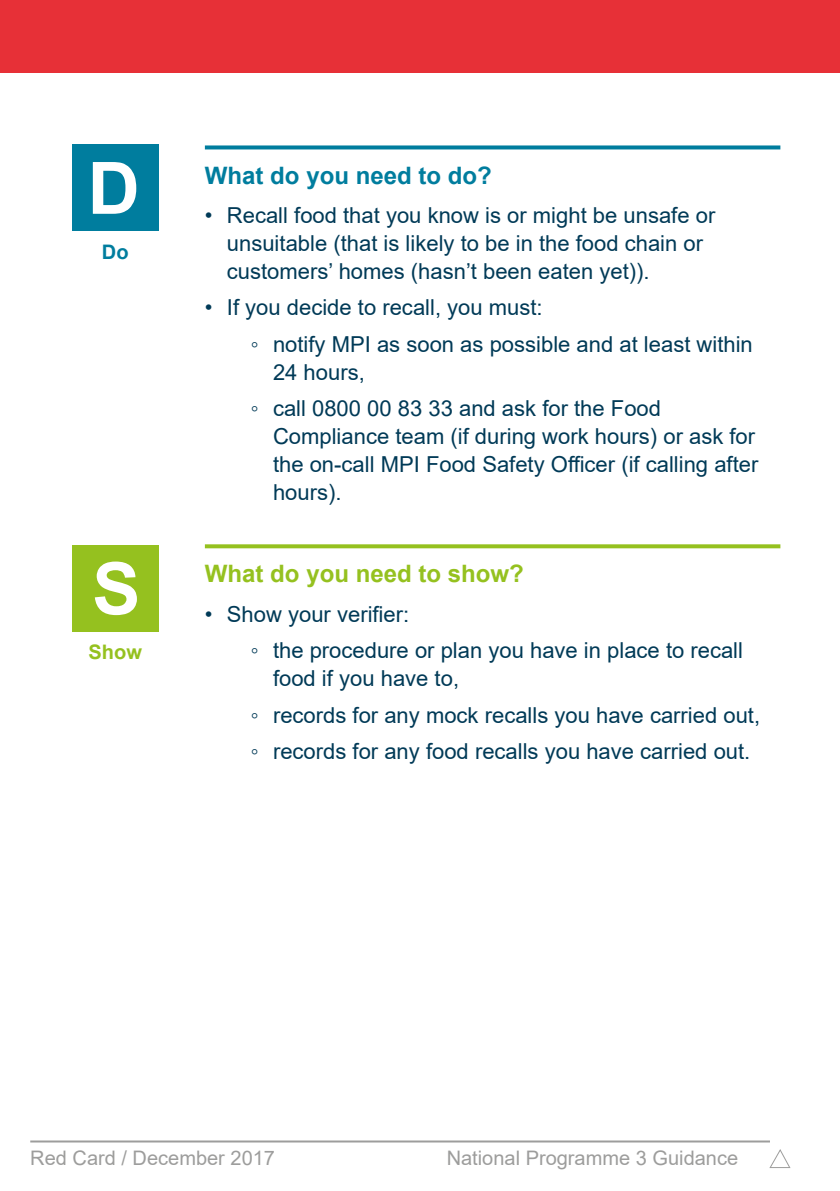
<style>
.page{position:relative;width:840px;height:1191px;background:#fff}
.page>*{position:absolute;margin:0;border:0;box-sizing:border-box;transform-origin:0 0}
.t1{font:700 24px "Arial";color:#95c11f}
.t2{font:700 24px "Arial";color:#007d9e}
.t3{font:22px/36.4px "Arial";color:#003a57}
.t4{font:20px "Arial";color:#9d9d9c}
.t5{font:700 20px "Arial";color:#95c11f}
.t6{font:700 20px "Arial";color:#007d9e}
</style>
<div class="page">
<hr style="left:30px;top:1140px;width:739px;height:2px;background:#9d9d9c">
<div style="left:0;top:0;width:839px;height:72px;background:#e73037"></div>
<div style="left:72px;top:545px;width:86px;height:86px;background:#95c11f"></div>
<svg style="left:95px;top:561px;width:42px;height:54px"></svg>
<svg style="left:205px;top:145px;width:575px;height:4px;background:#1e8ca9"></svg>
<svg style="left:205px;top:544px;width:575px;height:4px;background:#9dc631"></svg>
<div style="left:72px;top:145px;width:86px;height:86px;background:#007d9e"></div>
<svg style="left:93px;top:162px;width:43px;height:52px"></svg>
<svg style="left:769px;top:1149px;width:21px;height:19px"></svg>
<p class="t6" style="left:102px;top:238px;width:28px">Do</p>
<p class="t5" style="left:88px;top:637px;width:55px">Show</p>
<p class="t2" style="left:205px;top:158px;width:288px">What do you need to do?</p>
<p class="t3" style="left:227px;top:201px;width:489px;line-height:28px;text-indent:-22px">• Recall food that you know is or might be unsafe or unsuitable (that is likely to be in the food chain or customers’ homes (hasn’t been eaten yet)).</p>
<p class="t3" style="left:251px;top:289px;width:503px;text-indent:-46px">• If you decide to recall, you must:<br>◦ notify MPI as soon as possible and at least within</p>
<p class="t3" style="left:251px;top:354px;width:411px;text-indent:22px">24 hours,<br>◦ call 0800 00 83 33 and ask for the Food</p>
<p class="t3" style="left:273px;top:422px;width:486px;line-height:28px">Compliance team (if during work hours) or ask for the on-call MPI Food Safety Officer (if calling after hours).</p>
<p class="t1" style="left:205px;top:557px;width:320px">What do you need to show?</p>
<p class="t3" style="left:251px;top:595px;width:493px;text-indent:-46px">• Show your verifier:<br>◦ the procedure or plan you have in place to recall</p>
<p class="t3" style="left:251px;top:660px;width:510px;text-indent:22px">food if you have to,<br>◦ records for any mock recalls you have carried out, ◦ records for any food recalls you have carried out.</p>
<p class="t4" style="left:30px;top:1144px;width:246px">Red Card / December 2017</p>
<p class="t4" style="left:446px;top:1144px;width:293px">National Programme 3 Guidance</p>
</div>
